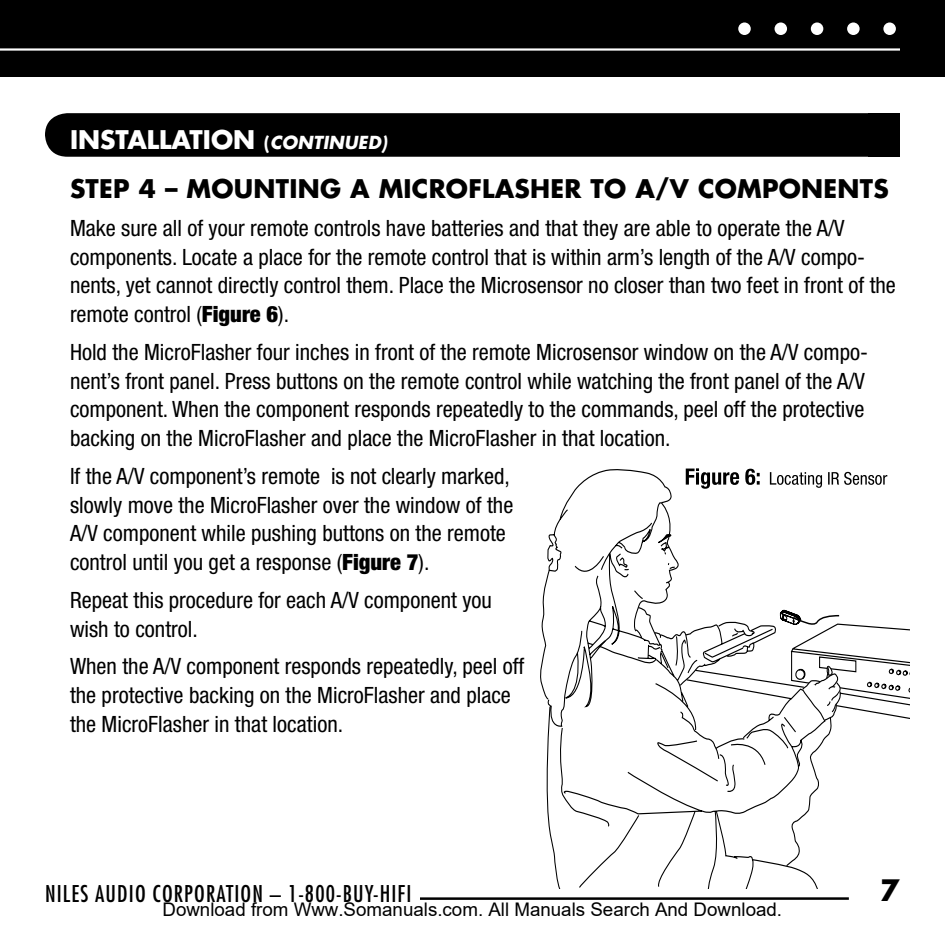
<style>
.page{position:relative;width:945px;height:945px;background:#fff}
.page>*{position:absolute;margin:0;border:0;box-sizing:border-box;transform-origin:0 0}
.t1{font:700 28.75px "Futura Std";color:#000}
.PARAGRAPH_HEADLINE{font:700 25px "Futura Std";letter-spacing:.01em;color:#000}
.WHITE_HEADER{font:700 25px "Futura Std";color:#fff}
.BODY_COPY{font:condensed 22.5px/28.8px "Helvetica Neue LT Std";color:#000}
.t2{font:condensed 22.5px "Futura Std";letter-spacing:.05em;color:#000}
.t3{font:18.75px "Arial";color:#000}
.s1{font-size:17.5px}
.s2{font-style:italic;font-size:17.5px}
.s3{font-weight:900}
</style>
<div class="page">
<hr style="left:420px;top:897px;width:429px;height:3px;background:#000">
<div style="left:0;top:0;width:945px;height:77px;background:#000"></div>
<div style="left:738px;top:22px;width:13px;height:13px;background:#fff;border-radius:50%"></div>
<div style="left:775px;top:22px;width:12px;height:13px;background:#fff;border-radius:50%"></div>
<div style="left:811px;top:22px;width:12px;height:13px;background:#fff;border-radius:50%"></div>
<div style="left:847px;top:22px;width:13px;height:13px;background:#fff;border-radius:50%"></div>
<div style="left:883px;top:22px;width:13px;height:13px;background:#fff;border-radius:50%"></div>
<hr style="left:0;top:48px;width:900px;height:3px;background:#fff">
<div style="left:45px;top:113px;width:823px;height:44px;background:#000"></div>
<div style="left:868px;top:113px;width:32px;height:44px;background:#000"></div>
<svg style="left:826px;top:623px;width:83px;height:40px"></svg>
<svg style="left:540px;top:469px;width:286px;height:419px"></svg>
<svg style="left:686px;top:663px;width:223px;height:204px"></svg>
<svg style="left:780px;top:610px;width:60px;height:17px"></svg>
<svg style="left:686px;top:468px;width:201px;height:21px"></svg>
<p class="WHITE_HEADER" style="left:70px;top:123px;width:319px">INSTALLATION <span class="s1">(</span><span class="s2">CONTINUED)</span></p>
<p class="PARAGRAPH_HEADLINE" style="left:70px;top:172px;width:820px">STEP 4 – MOUNTING A MICROFLASHER TO A/V COMPONENTS</p>
<p class="BODY_COPY" style="left:70px;top:213px;width:827px">Make sure all of your remote controls have batteries and that they are able to operate the A/V components. Locate a place for the remote control that is within arm’s length of the A/V compo&shy;nents, yet cannot directly control them. Place the Microsensor no closer than two feet in front of the remote control (<span class="s3">Figure 6</span>).</p>
<p class="BODY_COPY" style="left:70px;top:337px;width:799px">Hold the MicroFlasher four inches in front of the remote Microsensor window on the A/V compo&shy;nent’s front panel. Press buttons on the remote control while watching the front panel of the A/V component. When the component responds repeatedly to the commands, peel off the protective backing on the MicroFlasher and place the MicroFlasher in that location.</p>
<p class="BODY_COPY" style="left:70px;top:461px;width:445px">If the A/V component’s remote is not clearly marked, slowly move the MicroFlasher over the window of the A/V component while pushing buttons on the remote control until you get a response (<span class="s3">Figure 7</span>).</p>
<p class="BODY_COPY" style="left:70px;top:585px;width:423px">Repeat this procedure for each A/V component you wish to control.</p>
<p class="BODY_COPY" style="left:70px;top:652px;width:456px">When the A/V component responds repeatedly, peel off the protective backing on the MicroFlasher and place the MicroFlasher in that location.</p>
<p class="t2" style="left:45px;top:881px;width:368px">NILES AUDIO CORPORATION – 1-800-BUY-HIFI</p>
<p class="t1" style="left:880px;top:871px;width:21px">7</p>
<p class="t3" style="left:162px;top:899px;width:621px">Download from Www.Somanuals.com. All Manuals Search And Download.</p>
</div>
